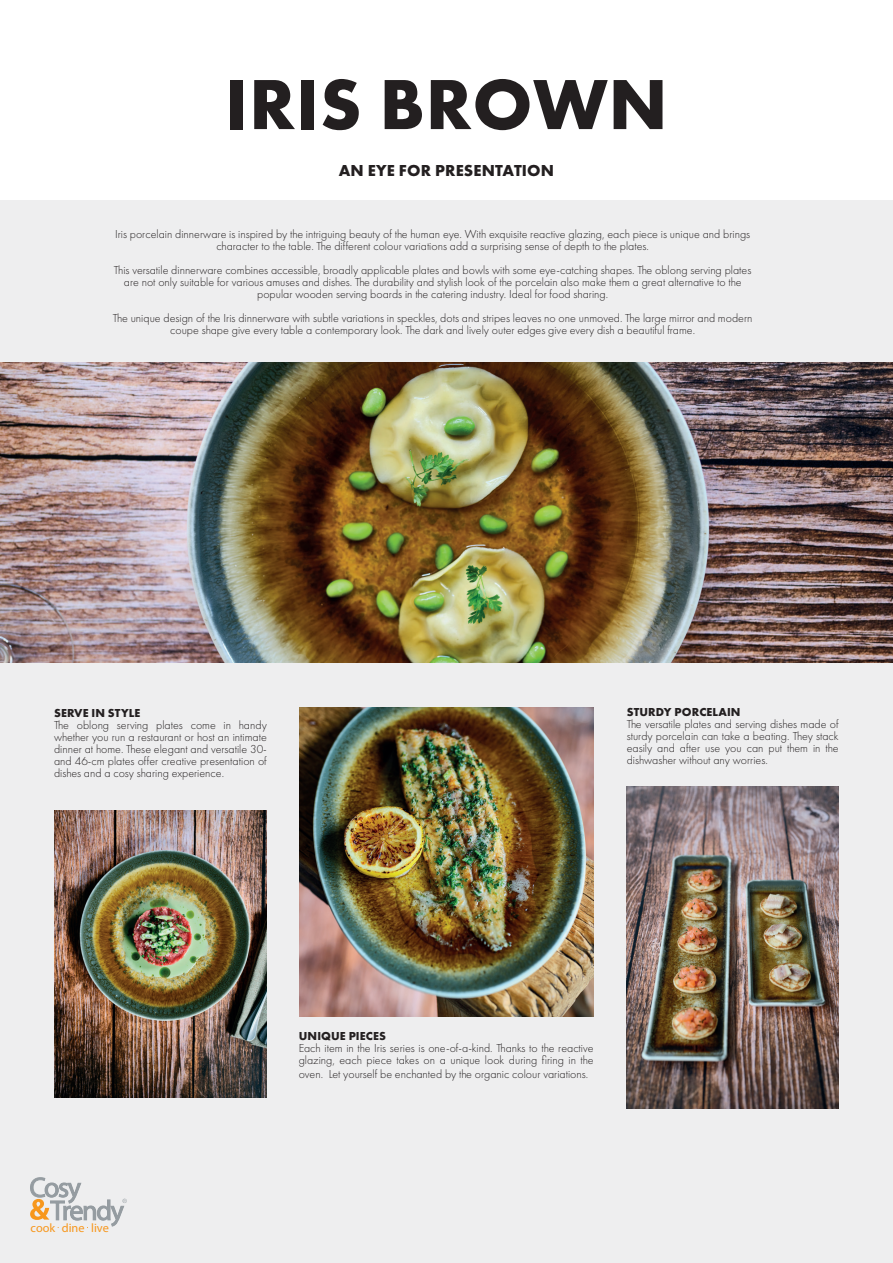
<style>
.page{position:relative;width:893px;height:1263px;background:#fff}
.page>*{position:absolute;margin:0;border:0;box-sizing:border-box;transform-origin:0 0}
.t1{font:700 73.5px "Futura PT";letter-spacing:.01em;color:#231f20}
.t2{font:700 16.5px "Futura PT";letter-spacing:.01em;color:#231f20}
.t3{font:12.3px "Myriad Pro";color:#f7971d}
.t4{font:300 12px/12px "Futura PT";color:#231f20;text-align:center}
.t5{font:700 12px "Futura PT";letter-spacing:.01em;color:#231f20}
</style>
<div class="page">
<div style="left:0;top:662px;width:893px;height:601px;background:#eeeeef"></div>
<div style="left:0;top:200px;width:893px;height:162px;background:#eeeeef"></div>
<img style="left:54px;top:810px;width:213px;height:287px">
<img style="left:299px;top:707px;width:295px;height:309px">
<img style="left:627px;top:786px;width:212px;height:322px">
<img style="left:0;top:362px;width:893px;height:300px">
<svg style="left:30px;top:1177px;width:97px;height:51px"></svg>
<h1 class="t1" style="left:225px;top:57px;width:444px">IRIS BROWN</h1>
<h2 class="t2" style="left:339px;top:160px;width:217px">AN EYE FOR PRESENTATION</h2>
<p class="t4" style="left:115px;top:228px;width:637px">Iris porcelain dinnerware is inspired by the intriguing beauty of the human eye. With exquisite reactive glazing, each piece is unique and brings character to the table. The different colour variations add a surprising sense of depth to the plates.</p>
<p class="t4" style="left:114px;top:264px;width:639px">This versatile dinnerware combines accessible, broadly applicable plates and bowls with some eye-catching shapes. The oblong serving plates are not only suitable for various amuses and dishes. The durability and stylish look of the porcelain also make them a great alternative to the popular wooden serving boards in the catering industry. Ideal for food sharing.</p>
<p class="t4" style="left:113px;top:312px;width:641px">The unique design of the Iris dinnerware with subtle variations in speckles, dots and stripes leaves no one unmoved. The large mirror and modern coupe shape give every table a contemporary look. The dark and lively outer edges give every dish a beautiful frame.</p>
<p class="t5" style="left:54px;top:705px;width:88px">SERVE IN STYLE</p>
<p class="t4" style="left:54px;top:719px;width:214px;text-align:justify">The oblong serving plates come in handy whether you run a restaurant or host an intimate dinner at home. These elegant and versatile 30- and 46-cm plates offer creative presentation of dishes and a cosy sharing experience.</p>
<p class="t5" style="left:627px;top:704px;width:115px">STURDY PORCELAIN</p>
<p class="t4" style="left:627px;top:718px;width:213px;text-align:justify">The versatile plates and serving dishes made of sturdy porcelain can take a beating. They stack easily and after use you can put them in the dishwasher without any worries.</p>
<p class="t3" style="left:31px;top:1220px;width:80px">cook dine live</p>
<p class="t5" style="left:299px;top:1028px;width:89px">UNIQUE PIECES</p>
<p class="t4" style="left:299px;top:1042px;width:296px;text-align:left">Each item in the Iris series is one-of-a-kind. Thanks to the reactive glazing, each piece takes on a unique look during firing in the</p>
<p class="t4" style="left:299px;top:1067px;width:291px">oven. Let yourself be enchanted by the organic colour variations.</p>
</div>
